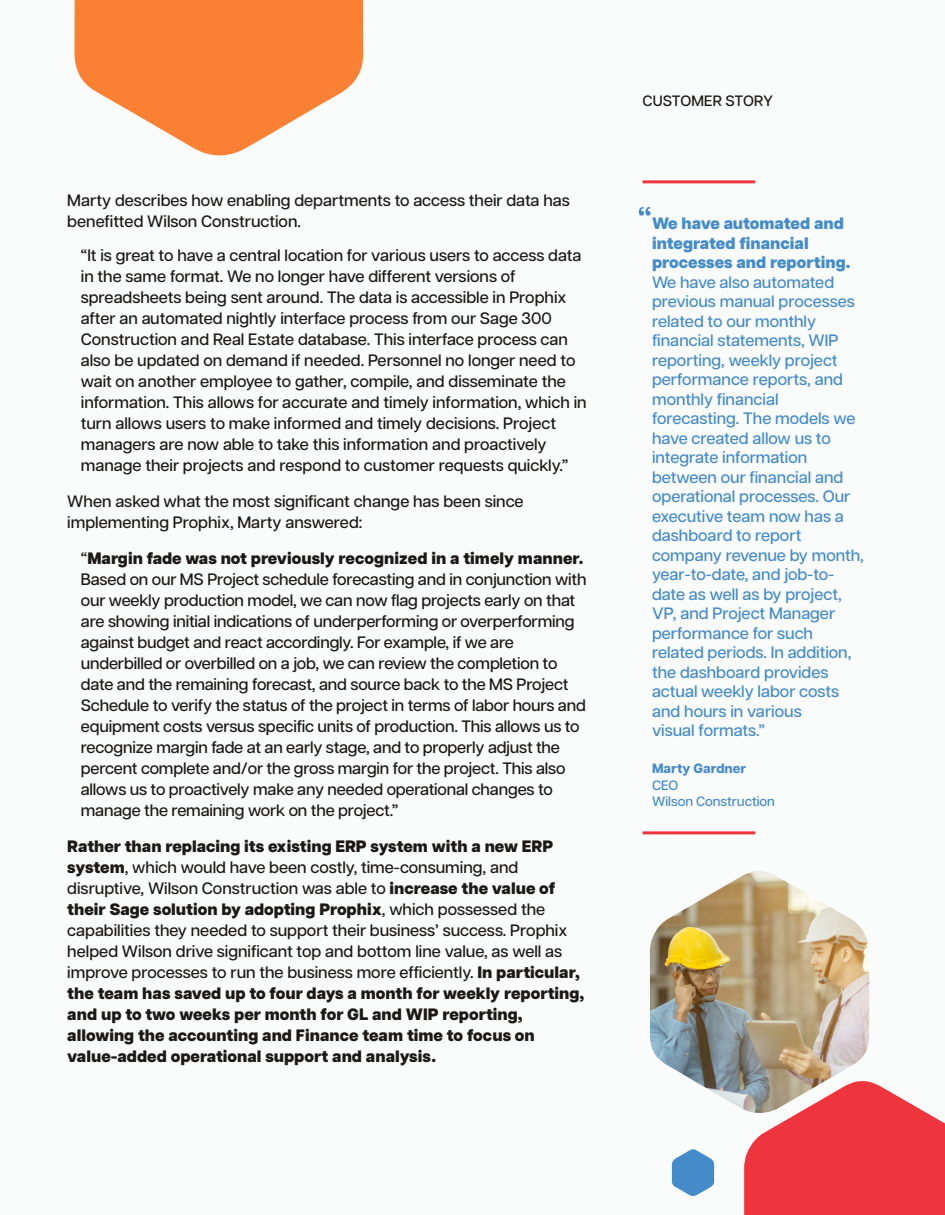
<style>
.page{position:relative;width:945px;height:1215px;background:#fafbfb}
.page>*{position:absolute;margin:0;border:0;box-sizing:border-box;transform-origin:0 0}
.t1{font:500 16.5px/21px "Articulat CF";letter-spacing:-.005em;color:#1b1817}
.t2{font:800 16.5px/21px "Articulat CF";color:#1b1817}
.t3{font:500 16.5px/19.5px "Articulat CF";color:#448bc9}
.t4{font:500 15px "Articulat CF";letter-spacing:.01em;color:#1b1817}
.t5{font:500 13.5px/16.5px "Articulat CF";color:#448bc9}
.s1{font-weight:800}
.s2{font-weight:500}
</style>
<div class="page">
<hr style="left:643px;top:180px;width:112px;height:3px;background:#ee353d">
<hr style="left:643px;top:831px;width:112px;height:3px;background:#ee353d">
<svg style="left:639px;top:207px;width:12px;height:9px"></svg>
<svg style="left:74px;top:0;width:290px;height:156px"></svg>
<img style="left:650px;top:871px;width:219px;height:239px">
<svg style="left:672px;top:1149px;width:42px;height:47px"></svg>
<svg style="left:744px;top:1077px;width:201px;height:138px;background:#e9585d"></svg>
<p class="t1" style="left:67px;top:190px;width:504px">Marty describes how enabling departments to access their data has benefitted Wilson Construction.</p>
<p class="t1" style="left:81px;top:246px;width:507px">“It is great to have a central location for various users to access data in the same format. We no longer have different versions of spreadsheets being sent around. The data is accessible in Prophix after an automated nightly interface process from our Sage 300<br>Construction and Real Estate database. This interface process can also be updated on demand if needed. Personnel no longer need to wait on another employee to gather, compile, and disseminate the information. This allows for accurate and timely information, which in turn allows users to make informed and timely decisions. Project managers are now able to take this information and proactively manage their projects and respond to customer requests quickly.”</p>
<p class="t1" style="left:67px;top:492px;width:458px">When asked what the most significant change has been since implementing Prophix, Marty answered:</p>
<p class="t1" style="left:81px;top:549px;width:507px">“<span class="s1">Margin fade was not previously recognized in a timely manner.<br></span>Based on our MS Project schedule forecasting and in conjunction with our weekly production model, we can now flag projects early on that are showing initial indications of underperforming or overperforming against budget and react accordingly. For example, if we are underbilled or overbilled on a job, we can review the completion to date and the remaining forecast, and source back to the MS Project Schedule to verify the status of the project in terms of labor hours and equipment costs versus specific units of production. This allows us to recognize margin fade at an early stage, and to properly adjust the percent complete and/or the gross margin for the project. This also allows us to proactively make any needed operational changes to manage the remaining work on the project.”</p>
<p class="t2" style="left:67px;top:838px;width:519px">Rather than replacing its existing ERP system with a new ERP system<span class="s2">, which would have been costly, time-consuming, and disruptive, Wilson Construction was able to</span> increase the value of their Sage solution by adopting Prophix<span class="s2">, which possessed the capabilities they needed to support their business’ success. Prophix helped Wilson drive significant top and bottom line value, as well as improve processes to run the business more efficiently.</span> In particular, the team has saved up to four days a month for weekly reporting, and up to two weeks per month for GL and WIP reporting, allowing the accounting and Finance team time to focus on value-added operational support and analysis.</p>
<p class="t4" style="left:643px;top:93px;width:132px">CUSTOMER STORY</p>
<p class="t3" style="left:652px;top:214px;width:213px"><span class="s1">We have automated and integrated financial processes and reporting.<br></span>We have also automated previous manual processes related to our monthly financial statements, WIP reporting, weekly project performance reports, and monthly financial forecasting. The models we have created allow us to integrate information between our financial and operational processes. Our executive team now has a dashboard to report company revenue by month, year-to-date, and job-to&shy;date as well as by project,<br>VP, and Project Manager performance for such related periods. In addition, the dashboard provides actual weekly labor costs and hours in various<br>visual formats.”</p>
<p class="t5" style="left:652px;top:760px;width:124px"><span class="s1">Marty Gardner<br></span>CEO<br>Wilson Construction</p>
</div>
